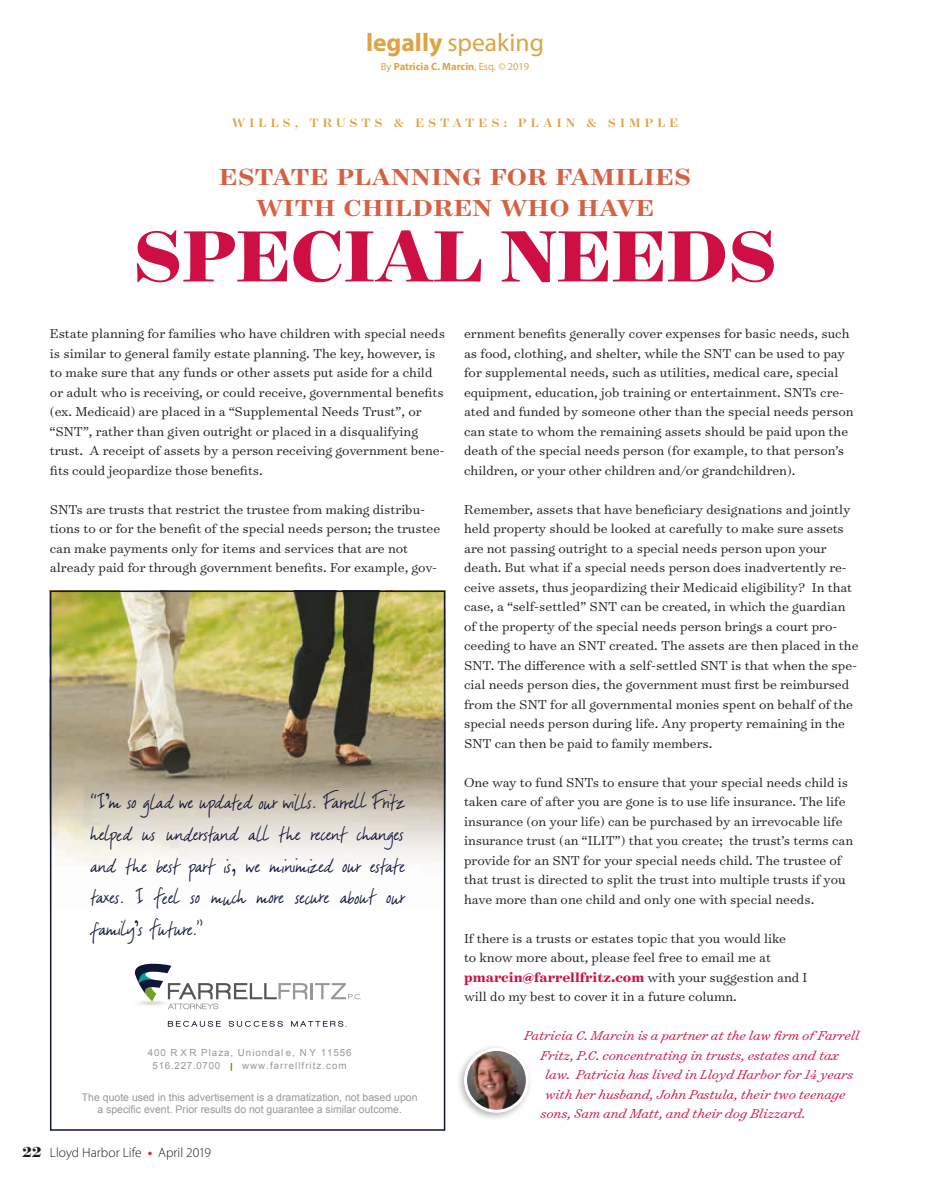
<style>
.page{position:relative;width:936px;height:1179px;background:#fff}
.page>*{position:absolute;margin:0;border:0;box-sizing:border-box;transform-origin:0 0}
.t1{font:700 82.35px "Surveyor Display";color:#ce0f43}
.t2{font:500 36px/30.9px "Surveyor Display";color:#d56143;text-align:center}
.t3{font:25.5px "Myriad Pro";color:#dea343}
.t4{font:22.5px/31.5px "SDPS";letter-spacing:.01em;color:#0f1537;text-align:justify}
.t5{font:300 14.7px/19.5px "Surveyor Text";color:#1c1b1a}
.t6{font:italic 300 14.7px "Surveyor Text";color:#ce0f43}
.t7{font:500 13.8px "Surveyor Display";letter-spacing:.3em;color:#dea343}
.t8{font:300 13.5px "Myriad Pro";color:#1c1b1a}
.t9{font:10.5px/12.6px "Arial";color:#969898;text-align:center}
.t10{font:700 10.5px "Myriad Pro";color:#dea343}
.t11{font:9.75px/12.9px "Arial";letter-spacing:.1em;color:#969898}
.s1{font-weight:700}
.s2{font-weight:400}
.s3{color:#2c2d52}
.s4{font-family:"Surveyor Display";font-weight:700;font-size:16.5px}
.s5{font-weight:700;color:#e72528}
.s6{font-weight:700;color:#ce0f43}
</style>
<div class="page">
<img style="left:53px;top:593px;width:389px;height:272px">
<svg style="left:135px;top:963px;width:226px;height:46px"></svg>
<svg style="left:168px;top:1020px;width:53px;height:6px"></svg>
<svg style="left:229px;top:1020px;width:54px;height:6px"></svg>
<svg style="left:291px;top:1020px;width:55px;height:7px"></svg>
<div style="left:50px;top:590px;width:395px;height:540px;border:2px solid #0f1537"></div>
<div style="left:456px;top:1044px;width:77px;height:77px;background:#1c1b1a;opacity:.3"></div>
<img style="left:465px;top:1049px;width:62px;height:62px;border-radius:31px">
<div style="left:464px;top:1047px;width:65px;height:65px;border:3px solid #fff;border-radius:50%"></div>
<h3 class="t3" style="left:366px;top:27px;width:179px"><span class="s1">legally</span> speaking</h3>
<p class="t10" style="left:381px;top:60px;width:150px"><span class="s2">By</span> Patricia C. Marcin<span class="s2">, Esq. © 2019</span></p>
<p class="t7" style="left:232px;top:114px;width:448px">WILLS, TRUSTS &amp; ESTATES: PLAIN &amp; SIMPLE</p>
<h2 class="t2" style="left:219px;top:157px;width:474px">estate planning for families with children who have</h2>
<h1 class="t1" style="left:133px;top:204px;width:646px">SPECIAL NEEDS</h1>
<p class="t5" style="left:50px;top:323px;width:396px">Estate planning for families who have children with special needs is similar to general family estate planning. The key, however, is to make sure that any funds or other assets put aside for a child or adult who is receiving, or could receive, governmental benefits (ex. Medicaid) are placed in a “Supplemental Needs Trust”, or “SNT”, rather than given outright or placed in a disqualifying trust. A receipt of assets by a person receiving government bene&shy;fits could jeopardize those benefits.</p>
<p class="t5" style="left:50px;top:499px;width:392px">SNTs are trusts that restrict the trustee from making distribu&shy;tions to or for the benefit of the special needs person; the trustee can make payments only for items and services that are not already paid for through government benefits. For example, gov-</p>
<h3 class="t4" style="left:90px;top:785px;width:316px">“I’m so glad we updated our wills. Farrell Fritz helped us understand all the recent changes and the best part is, we minimized our estate taxes. I feel so much more secure about our family’s future.<span class="s3">”</span></h3>
<p class="t11" style="left:153px;top:1046px;width:200px;text-indent:-5px">400 R X R Plaza, Uniondal e, N Y 11556<br>516.227.0700</p>
<p class="t11" style="left:242px;top:1059px;width:106px">www.farrellfritz.com</p>
<p class="t9" style="left:82px;top:1090px;width:337px">The quote used in this advertisement is a dramatization, not based upon a specifi c event. Prior results do not guarantee a similar outcome.</p>
<p class="t8" style="left:22px;top:1144px;width:190px"><span class="s4">22</span> Lloyd Harbor Life <span class="s5">•</span> April 2019</p>
<p class="t5" style="left:464px;top:323px;width:391px">ernment benefits generally cover expenses for basic needs, such as food, clothing, and shelter, while the SNT can be used to pay for supplemental needs, such as utilities, medical care, special equipment, education, job training or entertainment. SNTs cre&shy;ated and funded by someone other than the special needs person can state to whom the remaining assets should be paid upon the death of the special needs person (for example, to that person’s children, or your other children and/or grandchildren).</p>
<p class="t5" style="left:464px;top:499px;width:396px">Remember, assets that have beneficiary designations and jointly held property should be looked at carefully to make sure assets are not passing outright to a special needs person upon your death. But what if a special needs person does inadvertently re&shy;ceive assets, thus jeopardizing their Medicaid eligibility? In that case, a “self-settled” SNT can be created, in which the guardian of the property of the special needs person brings a court pro&shy;ceeding to have an SNT created. The assets are then placed in the SNT. The difference with a self-settled SNT is that when the spe&shy;cial needs person dies, the government must first be reimbursed from the SNT for all governmental monies spent on behalf of the special needs person during life. Any property remaining in the SNT can then be paid to family members.</p>
<p class="t5" style="left:464px;top:771px;width:390px">One way to fund SNTs to ensure that your special needs child is taken care of after you are gone is to use life insurance. The life insurance (on your life) can be purchased by an irrevocable life insurance trust (an “ILIT”) that you create; the trust’s terms can provide for an SNT for your special needs child. The trustee of that trust is directed to split the trust into multiple trusts if you have more than one child and only one with special needs.</p>
<p class="t5" style="left:464px;top:927px;width:345px">If there is a trusts or estates topic that you would like<br>to know more about, please feel free to email me at <span class="s6">pmarcin@farrellfritz.com</span> with your suggestion and I will do my best to cover it in a future column.</p>
<p class="t6" style="left:524px;top:1026px;width:337px">Patricia C. Marcin is a partner at the law firm of Farrell</p>
<p class="t6" style="left:540px;top:1045px;width:300px">Fritz, P.C. concentrating in trusts, estates and tax</p>
<p class="t6" style="left:545px;top:1065px;width:310px">law. Patricia has lived in Lloyd Harbor for 14 years</p>
<p class="t6" style="left:545px;top:1084px;width:302px">with her husband, John Pastula, their two teenage</p>
<p class="t6" style="left:540px;top:1104px;width:266px">sons, Sam and Matt, and their dog Blizzard.</p>
</div>
